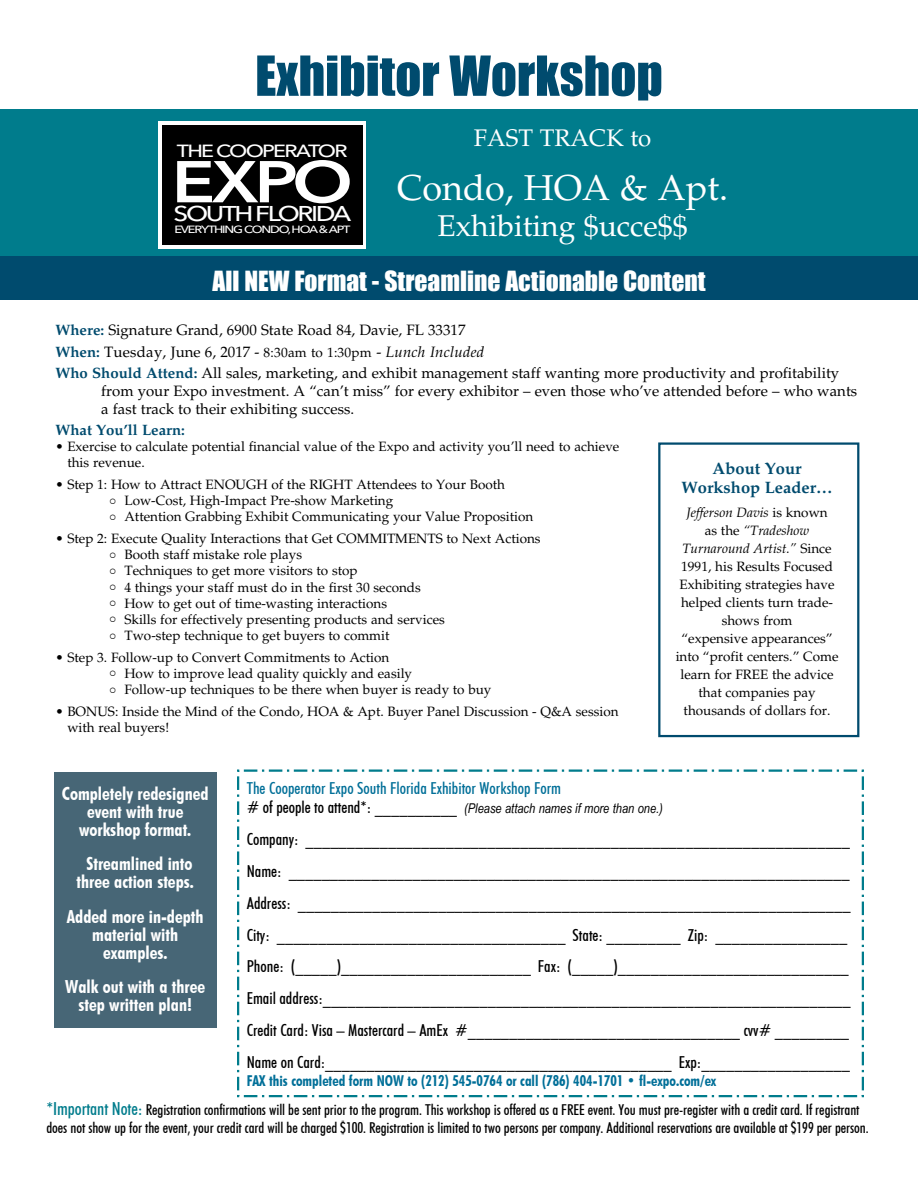
<style>
.page{position:relative;width:918px;height:1188px;background:#fff}
.page>*{position:absolute;margin:0;border:0;box-sizing:border-box;transform-origin:0 0}
.t1{font:600 58.2px "Avenir Next";color:#fff;scale:1.23 1}
.t2{font:51px "Impact";color:#004b6e}
.t3{font:36px "Palatino";color:#fff}
.t4{font:30px "Palatino";color:#fff}
.t5{font:25.5px "Impact";color:#fff}
.t6{font:24px "Palatino";color:#fff}
.t7{font:500 21.3px "Avenir Next";letter-spacing:-.09em;color:#fff;scale:1.23 1}
.t8{font:700 condensed 18px/18px "Futura BT";color:#fff;text-align:center}
.t9{font:500 17.55px "Avenir Next";letter-spacing:-.08em;color:#fff;scale:1.23 1}
.t10{font:500 condensed 16.5px/31.8px "Futura BT";color:#000}
.t11{font:500 condensed 16.5px "Futura BT";color:#006f98}
.t12{font:700 16.5px/19.5px "Palatino";color:#004b6e;text-align:center}
.t13{font:15px/21.3px "Palatino";color:#000}
.t14{font:500 condensed 15px/18px "Futura BT";letter-spacing:-.005em;color:#000}
.t15{font:700 condensed 15px "Futura BT";color:#006f98}
.t16{font:700 15px "Palatino";color:#004b6e}
.t17{font:13.5px/18px "Palatino";color:#000}
.t18{font:italic 13.5px "Arial Narrow";color:#000}
.t19{font:500 10.35px "Avenir Next";letter-spacing:-.09em;color:#fff;scale:1.23 1}
.s1{font-weight:700;color:#004b6e}
.s2{font-size:13.5px}
.s3{font-style:italic}
.s4{font-family:"Futura BT";font-weight:500;font-style:normal;font-stretch:condensed;font-size:16.5px}
.s5{font-size:18px;color:#007c8c}
</style>
<div class="page">
<div style="left:0;top:109px;width:918px;height:191px;background:#007c8c"></div>
<svg style="left:237px;top:769px;width:627px;height:329px"></svg>
<div style="left:658px;top:442px;width:201px;height:295px;border:2px solid #004b6e"></div>
<div style="left:54px;top:772px;width:163px;height:255px;background:#476676"></div>
<div style="left:0;top:256px;width:918px;height:44px;background:#004b6e"></div>
<div style="left:158px;top:121px;width:208px;height:127px;background:#fff"></div>
<div style="left:162px;top:125px;width:201px;height:120px;background:#000"></div>
<h2 class="t2" style="left:255px;top:36px;width:409px">Exhibitor Workshop</h2>
<p class="t9" style="left:177px;top:136px;width:140px">THE COOPERATOR</p>
<h1 class="t1" style="left:172px;top:132px;width:149px">EXPO</h1>
<h3 class="t7" style="left:174px;top:196px;width:146px">SOUTH FLORIDA</h3>
<p class="t19" style="left:174px;top:221px;width:145px">EVERYTHING CONDO,HOA &amp; APT</p>
<h3 class="t6" style="left:474px;top:124px;width:179px">FAST TRACK to</h3>
<h3 class="t3" style="left:397px;top:167px;width:333px">Condo, HOA &amp; Apt.</h3>
<h3 class="t4" style="left:437px;top:208px;width:252px">Exhibiting $ucce$$</h3>
<h3 class="t5" style="left:212px;top:261px;width:495px">All NEW Format - Streamline Actionable Content</h3>
<p class="t13" style="left:55px;top:320px;width:785px"><span class="s1">Where:</span> Signature Grand, 6900 State Road 84, Davie, FL 33317<br><span class="s1">When:</span> Tuesday, June 6, 2017 - <span class="s2">8:30am to 1:30pm</span> - <span class="s3">Lunch Included<br></span><span class="s1">Who Should Attend:</span> All sales, marketing, and exhibit management staff wanting more productivity and profitability</p>
<p class="t13" style="left:101px;top:382px;width:757px;line-height:18px">from your Expo investment. A “can’t miss” for every exhibitor – even those who’ve attended before – who wants a fast track to their exhibiting success.</p>
<p class="t16" style="left:56px;top:421px;width:131px">What You’ll Learn:</p>
<p class="t17" style="left:67px;top:439px;width:554px;line-height:16.2px;text-indent:-12px">• Exercise to calculate potential financial value of the Expo and activity you’ll need to achieve this revenue.</p>
<p class="t17" style="left:56px;top:476px;width:451px">• Step 1: How to Attract ENOUGH of the RIGHT Attendees to Your Booth</p>
<p class="t17" style="left:110px;top:492px;width:285px">○ Low-Cost, High-Impact Pre-show Marketing</p>
<p class="t17" style="left:110px;top:508px;width:425px">○ Attention Grabbing Exhibit Communicating your Value Proposition</p>
<p class="t17" style="left:56px;top:530px;width:487px">• Step 2: Execute Quality Interactions that Get COMMITMENTS to Next Actions</p>
<p class="t17" style="left:110px;top:546px;width:194px">○ Booth staff mistake role plays</p>
<p class="t17" style="left:110px;top:562px;width:250px">○ Techniques to get more visitors to stop</p>
<p class="t17" style="left:110px;top:578px;width:313px">○ 4 things your staff must do in the first 30 seconds</p>
<p class="t17" style="left:110px;top:594px;width:279px">○ How to get out of time-wasting interactions</p>
<p class="t17" style="left:110px;top:611px;width:337px">○ Skills for effectively presenting products and services</p>
<p class="t17" style="left:110px;top:627px;width:282px">○ Two-step technique to get buyers to commit</p>
<p class="t17" style="left:56px;top:648px;width:335px">• Step 3. Follow-up to Convert Commitments to Action</p>
<p class="t17" style="left:110px;top:665px;width:304px">○ How to improve lead quality quickly and easily</p>
<p class="t17" style="left:110px;top:681px;width:383px">○ Follow-up techniques to be there when buyer is ready to buy</p>
<p class="t17" style="left:67px;top:703px;width:553px;line-height:16.2px;text-indent:-12px">• BONUS: Inside the Mind of the Condo, HOA &amp; Apt. Buyer Panel Discussion - Q&amp;A session with real buyers!</p>
<p class="t12" style="left:681px;top:459px;width:153px">About Your<br>Workshop Leader…</p>
<p class="t17" style="left:676px;top:504px;width:164px;text-align:center"><span class="s3">Jefferson Davis</span> is known<br>as the <span class="s3">“Tradeshow<br>Turnaround Artist.”</span> Since<br>1991, his Results Focused<br>Exhibiting strategies have helped clients turn trade&shy;shows from<br>“expensive appearances” into “profit centers.” Come learn for FREE the advice that companies pay thousands of dollars for.</p>
<h3 class="t8" style="left:62px;top:785px;width:148px">Completely redesigned event with true workshop format.</h3>
<h3 class="t8" style="left:77px;top:855px;width:119px">Streamlined into three action steps.</h3>
<h3 class="t8" style="left:67px;top:907px;width:138px">Added more in-depth material with examples.</h3>
<h3 class="t8" style="left:65px;top:977px;width:141px">Walk out with a three step written plan!</h3>
<p class="t11" style="left:247px;top:778px;width:316px">The Cooperator Expo South Florida Exhibitor Workshop Form</p>
<p class="t18" style="left:247px;top:801px;width:418px"><span class="s4"># of people to attend*: __________</span> (Please attach names if more than one.)</p>
<p class="t10" style="left:247px;top:823px;width:606px">Company: __________________________________________________________________ Name: ____________________________________________________________________ Address: ___________________________________________________________________ City: ___________________________________ State: _________ Zip: ________________ Phone: (_____)_______________________ Fax: (_____)____________________________ Email address:________________________________________________________________ Credit Card: Visa – Mastercard – AmEx #_________________________________ cvv# _________ Name on Card:__________________________________________ Exp:__________________</p>
<p class="t15" style="left:247px;top:1071px;width:471px">FAX this completed form NOW to (212) 545-0764 or call (786) 404-1701 • fl-expo.com/ex</p>
<p class="t14" style="left:46px;top:1101px;width:824px"><span class="s5">*Important Note:</span> Registration confirmations will be sent prior to the program. This workshop is offered as a FREE event. You must pre-register with a credit card. If registrant does not show up for the event, your credit card will be charged $100. Registration is limited to two persons per company. Additional reservations are available at $199 per person.</p>
</div>
